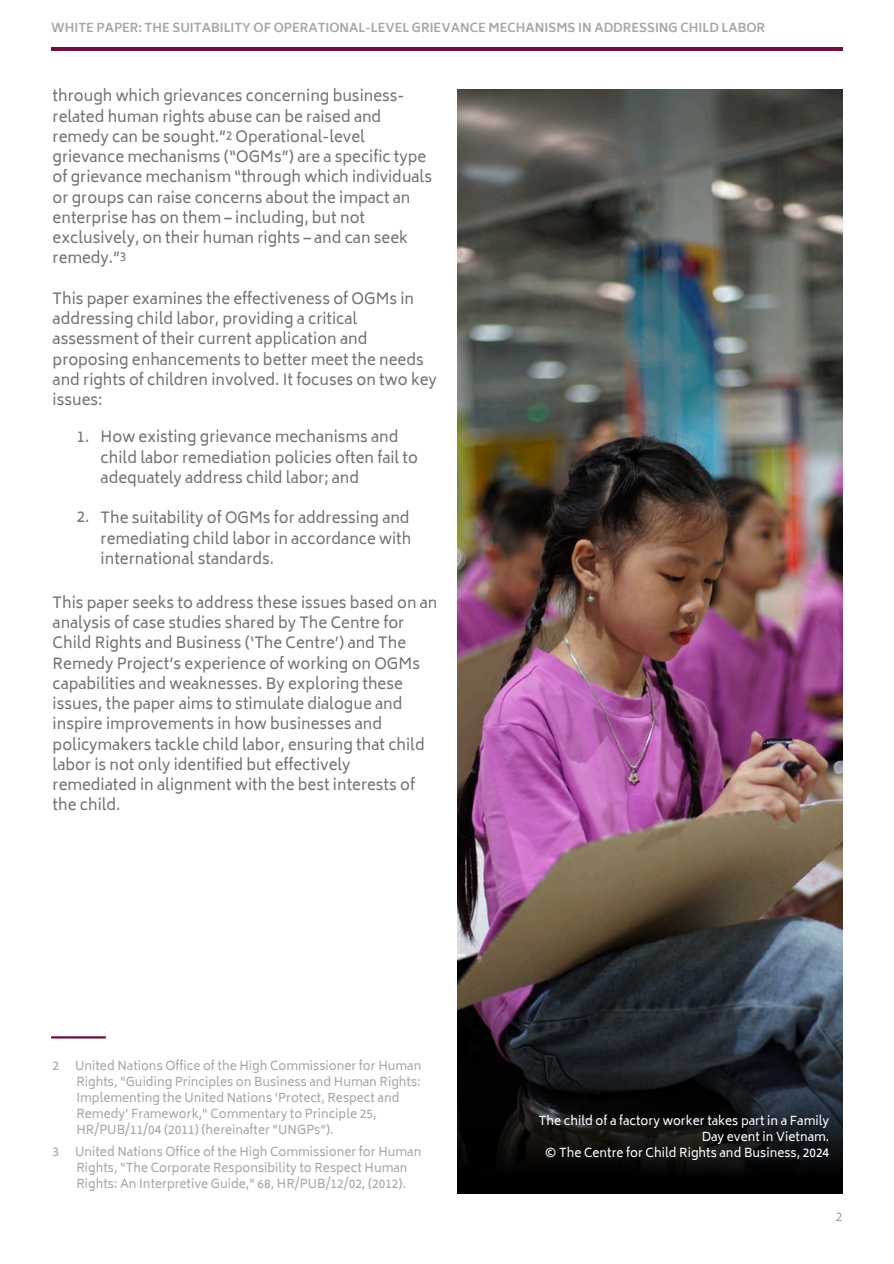
<style>
.page{position:relative;width:894px;height:1264px;background:#fff}
.page>*{position:absolute;margin:0;border:0;box-sizing:border-box;transform-origin:0 0}
.t1{font:15px/20.2px "Biryani";color:#737373}
.t2{font:12px "Biryani";color:#a6a6a6}
.t3{font:12px/16px "Biryani";color:#fff;text-align:right}
.t4{font:700 12px "Biryani";color:#a6a6a6}
</style>
<div class="page">
<hr style="left:51px;top:47px;width:791px;height:4px;background:#710e3f">
<hr style="left:51px;top:1036px;width:55px;height:2px;background:#710e3f">
<img style="left:457px;top:89px;width:385px;height:759px">
<img style="left:457px;top:848px;width:385px;height:344px">
<h1 class="t4" style="left:51px;top:21px;width:715px">WHITE PAPER: THE SUITABILITY OF OPERATIONAL-LEVEL GRIEVANCE MECHANISMS IN ADDRESSING CHILD LABOR</h1>
<p class="t1" style="left:53px;top:86px;width:381px">through which grievances concerning business&shy;related human rights abuse can be raised and remedy can be sought.”² Operational-level grievance mechanisms (“OGMs”) are a specific type of grievance mechanism “through which individuals or groups can raise concerns about the impact an enterprise has on them – including, but not exclusively, on their human rights – and can seek remedy.”³</p>
<h1 class="t1" style="left:53px;top:288px;width:385px">This paper examines the effectiveness of OGMs in addressing child labor, providing a critical assessment of their current application and proposing enhancements to better meet the needs and rights of children involved. It focuses on two key issues:</h1>
<p class="t1" style="left:77px;top:427px;width:14px">1.</p>
<p class="t1" style="left:77px;top:507px;width:14px">2.</p>
<p class="t1" style="left:101px;top:427px;width:319px">How existing grievance mechanisms and child labor remediation policies often fail to adequately address child labor; and</p>
<p class="t1" style="left:101px;top:508px;width:312px;text-align:justify">The suitability of OGMs for addressing and remediating child labor in accordance with international standards.</p>
<h1 class="t1" style="left:53px;top:592px;width:386px">This paper seeks to address these issues based on an analysis of case studies shared by The Centre for Child Rights and Business (‘The Centre’) and The Remedy Project’s experience of working on OGMs capabilities and weaknesses. By exploring these issues, the paper aims to stimulate dialogue and inspire improvements in how businesses and policymakers tackle child labor, ensuring that child labor is not only identified but effectively remediated in alignment with the best interests of the child.</h1>
<p class="t2" style="left:53px;top:1059px;width:8px">2</p>
<p class="t2" style="left:75px;top:1059px;width:347px">United Nations Office of the High Commissioner for Human</p>
<p class="t2" style="left:76px;top:1075px;width:345px">Rights, "Guiding Principles on Business and Human Rights:</p>
<p class="t2" style="left:76px;top:1091px;width:324px">Implementing the United Nations 'Protect, Respect and</p>
<p class="t2" style="left:76px;top:1107px;width:301px">Remedy' Framework," Commentary to Principle 25,</p>
<p class="t2" style="left:76px;top:1123px;width:259px">HR/PUB/11/04 (2011) (hereinafter "UNGPs”).</p>
<p class="t2" style="left:53px;top:1144px;width:8px">3</p>
<p class="t2" style="left:75px;top:1144px;width:347px">United Nations Office of the High Commissioner for Human</p>
<p class="t2" style="left:76px;top:1160px;width:332px">Rights, “The Corporate Responsibility to Respect Human</p>
<p class="t2" style="left:76px;top:1176px;width:331px">Rights: An Interpretive Guide,” 68, HR/PUB/12/02, (2012).</p>
<p class="t3" style="left:538px;top:1112px;width:292px">The child of a factory worker takes part in a Family<br>Day event in Vietnam.</p>
<p class="t3" style="left:545px;top:1144px;width:285px">© The Centre for Child Rights and Business, 2024</p>
<p class="t2" style="left:835px;top:1209px;width:8px">2</p>
</div>
